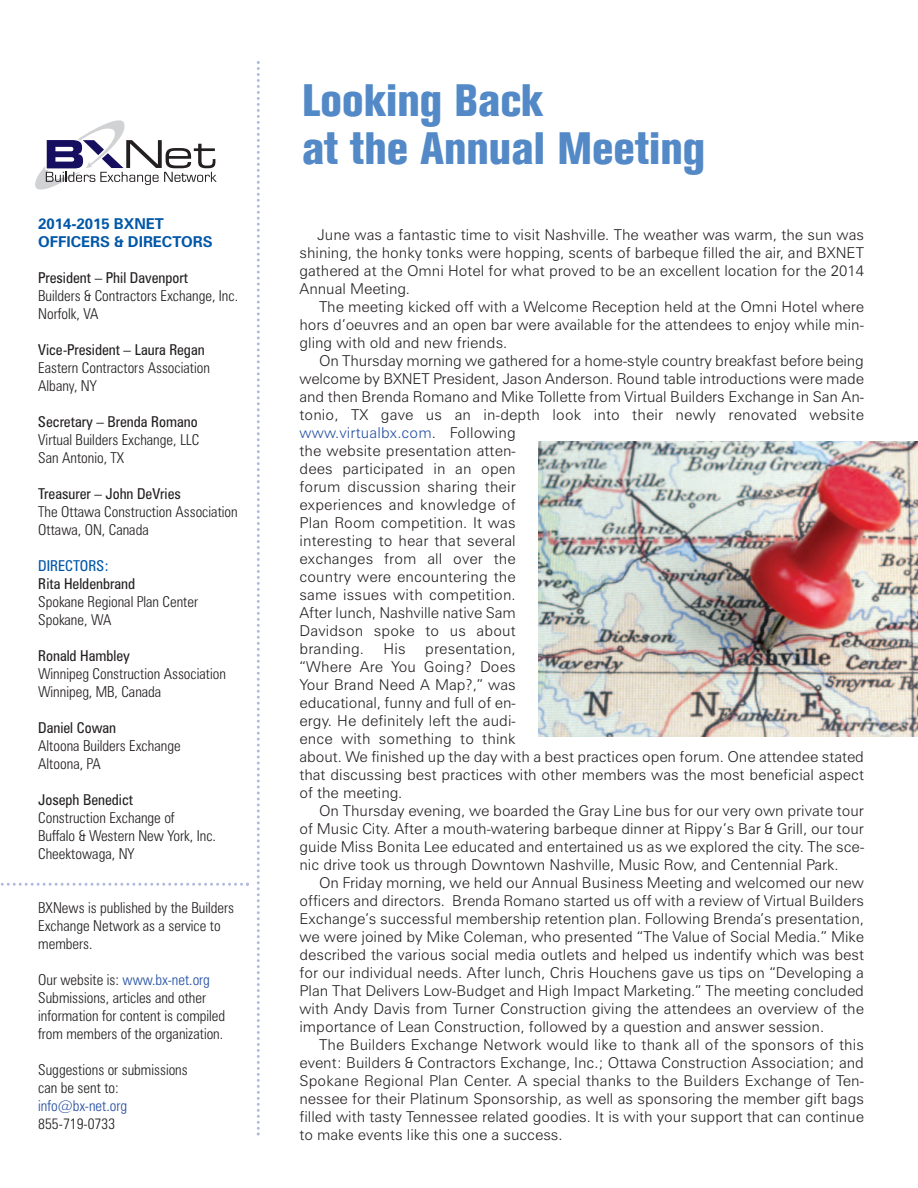
<style>
.page{position:relative;width:918px;height:1188px;background:#fff}
.page>*{position:absolute;margin:0;border:0;box-sizing:border-box;transform-origin:0 0}
.t1{font:800 condensed 45px/48px "Akzidenz Grotesk BE";color:#5389c7}
.t2{font:300 15px/18px "Zurich BT";color:#231f20;text-align:justify}
.t3{font:300 condensed 15px/18px "Zurich BT";color:#231f20}
.t4{font:condensed 15px "Zurich BT";color:#231f20}
.t5{font:700 15px/18px "Zurich BT";color:#0157a8}
.t6{font:300 condensed 15px "Zurich BT";color:#224da2}
.t7{font:condensed 15px "Zurich BT";color:#0157a8}
.s1{color:#224da2}
</style>
<div class="page">
<svg style="left:35px;top:120px;width:182px;height:70px"></svg>
<svg style="left:257px;top:61px;width:3px;height:1075px"></svg>
<svg style="left:1px;top:883px;width:248px;height:3px"></svg>
<img style="left:538px;top:441px;width:380px;height:295px">
<p class="t5" style="left:38px;top:216px;width:176px">2014-2015 BXNET<br>OFFICERS &amp; DIRECTORS</p>
<p class="t4" style="left:38px;top:272px;width:151px">President – Phil Davenport</p>
<p class="t3" style="left:38px;top:288px;width:201px">Builders &amp; Contractors Exchange, Inc.<br>Norfolk, VA</p>
<p class="t4" style="left:38px;top:344px;width:168px">Vice-President – Laura Regan</p>
<p class="t3" style="left:38px;top:360px;width:173px">Eastern Contractors Association<br>Albany, NY</p>
<p class="t4" style="left:38px;top:416px;width:161px">Secretary – Brenda Romano</p>
<p class="t3" style="left:38px;top:432px;width:163px">Virtual Builders Exchange, LLC<br>San Antonio, TX</p>
<p class="t4" style="left:38px;top:488px;width:144px">Treasurer – John DeVries</p>
<p class="t3" style="left:38px;top:504px;width:201px">The Ottawa Construction Association<br>Ottawa, ON, Canada</p>
<p class="t7" style="left:38px;top:560px;width:72px">DIRECTORS:</p>
<p class="t4" style="left:38px;top:578px;width:98px">Rita Heldenbrand</p>
<p class="t3" style="left:38px;top:594px;width:161px">Spokane Regional Plan Center<br>Spokane, WA</p>
<p class="t4" style="left:38px;top:650px;width:93px">Ronald Hambley</p>
<p class="t3" style="left:38px;top:666px;width:189px">Winnipeg Construction Association<br>Winnipeg, MB, Canada</p>
<p class="t4" style="left:38px;top:722px;width:79px">Daniel Cowan</p>
<p class="t3" style="left:38px;top:738px;width:144px">Altoona Builders Exchange<br>Altoona, PA</p>
<p class="t4" style="left:38px;top:794px;width:96px">Joseph Benedict</p>
<p class="t3" style="left:38px;top:810px;width:179px">Construction Exchange of<br>Buffalo &amp; Western New York, Inc.<br>Cheektowaga, NY</p>
<p class="t3" style="left:38px;top:900px;width:197px">BXNews is published by the Builders<br>Exchange Network as a service to members.</p>
<p class="t3" style="left:38px;top:972px;width:189px">Our website is: <span class="s1">www.bx-net.org </span>Submissions, articles and other information for content is compiled from members of the organization.</p>
<p class="t3" style="left:38px;top:1062px;width:151px">Suggestions or submissions can be sent to:</p>
<p class="t6" style="left:38px;top:1100px;width:91px">info@bx-net.org</p>
<p class="t3" style="left:38px;top:1116px;width:79px">855-719-0733</p>
<h1 class="t1" style="left:302px;top:81px;width:405px">Looking Back<br>at the Annual Meeting</h1>
<p class="t2" style="left:300px;top:227px;width:566px;text-indent:18px">June was a fantastic time to visit Nashville. The weather was warm, the sun was shining, the honky tonks were hopping, scents of barbeque filled the air, and BXNET gathered at the Omni Hotel for what proved to be an excellent location for the 2014<br>Annual Meeting.</p>
<p class="t2" style="left:300px;top:299px;width:566px;text-indent:20px">The meeting kicked off with a Welcome Reception held at the Omni Hotel where hors d’oeuvres and an open bar were available for the attendees to enjoy while min&shy;gling with old and new friends.</p>
<p class="t2" style="left:300px;top:353px;width:566px;text-align:left;text-indent:20px">On Thursday morning we gathered for a home-style country breakfast before being welcome by BXNET President, Jason Anderson. Round table introductions were made and then Brenda Romano and Mike Tollette from Virtual Builders Exchange in San An&shy;tonio, TX gave us an in-depth look into their newly renovated website <span class="s1">www.virtualbx.com</span>. Following<br>the website presentation atten-<br>dees participated in an open<br>forum discussion sharing their<br>experiences and knowledge of<br>Plan Room competition. It was<br>interesting to hear that several<br>exchanges from all over the<br>country were encountering the<br>same issues with competition.<br>After lunch, Nashville native Sam<br>Davidson spoke to us about<br>branding.</p>
<p class="t2" style="left:300px;top:641px;width:566px;text-align:left;text-indent:126px">presentation,<br>“Where Are You Going? Does<br>Your Brand Need A Map?,” was<br>educational, funny and full of en-<br>ergy. He definitely left the audi-<br>ence with something to think<br>about. We finished up the day with a best practices open forum. One attendee stated that discussing best practices with other members was the most beneficial aspect of the meeting.</p>
<p class="t2" style="left:300px;top:803px;width:566px;text-indent:20px">On Thursday evening, we boarded the Gray Line bus for our very own private tour of Music City. After a mouth-watering barbeque dinner at Rippy’s Bar &amp; Grill, our tour guide Miss Bonita Lee educated and entertained us as we explored the city. The sce&shy;nic drive took us through Downtown Nashville, Music Row, and Centennial Park.</p>
<p class="t2" style="left:300px;top:875px;width:566px;text-indent:20px">On Friday morning, we held our Annual Business Meeting and welcomed our new officers and directors. Brenda Romano started us off with a review of Virtual Builders Exchange’s successful membership retention plan. Following Brenda’s presentation, we were joined by Mike Coleman, who presented “The Value of Social Media.” Mike described the various social media outlets and helped us indentify which was best for our individual needs. After lunch, Chris Houchens gave us tips on “Developing a Plan That Delivers Low-Budget and High Impact Marketing.” The meeting concluded with Andy Davis from Turner Construction giving the attendees an overview of the importance of Lean Construction, followed by a question and answer session.</p>
<p class="t2" style="left:300px;top:1037px;width:566px;text-indent:20px">The Builders Exchange Network would like to thank all of the sponsors of this event: Builders &amp; Contractors Exchange, Inc.; Ottawa Construction Association; and Spokane Regional Plan Center. A special thanks to the Builders Exchange of Ten&shy;nessee for their Platinum Sponsorship, as well as sponsoring the member gift bags filled with tasty Tennessee related goodies. It is with your support that can continue to make events like this one a success.</p>
<p class="t2" style="left:384px;top:641px;width:24px">His</p>
</div>
